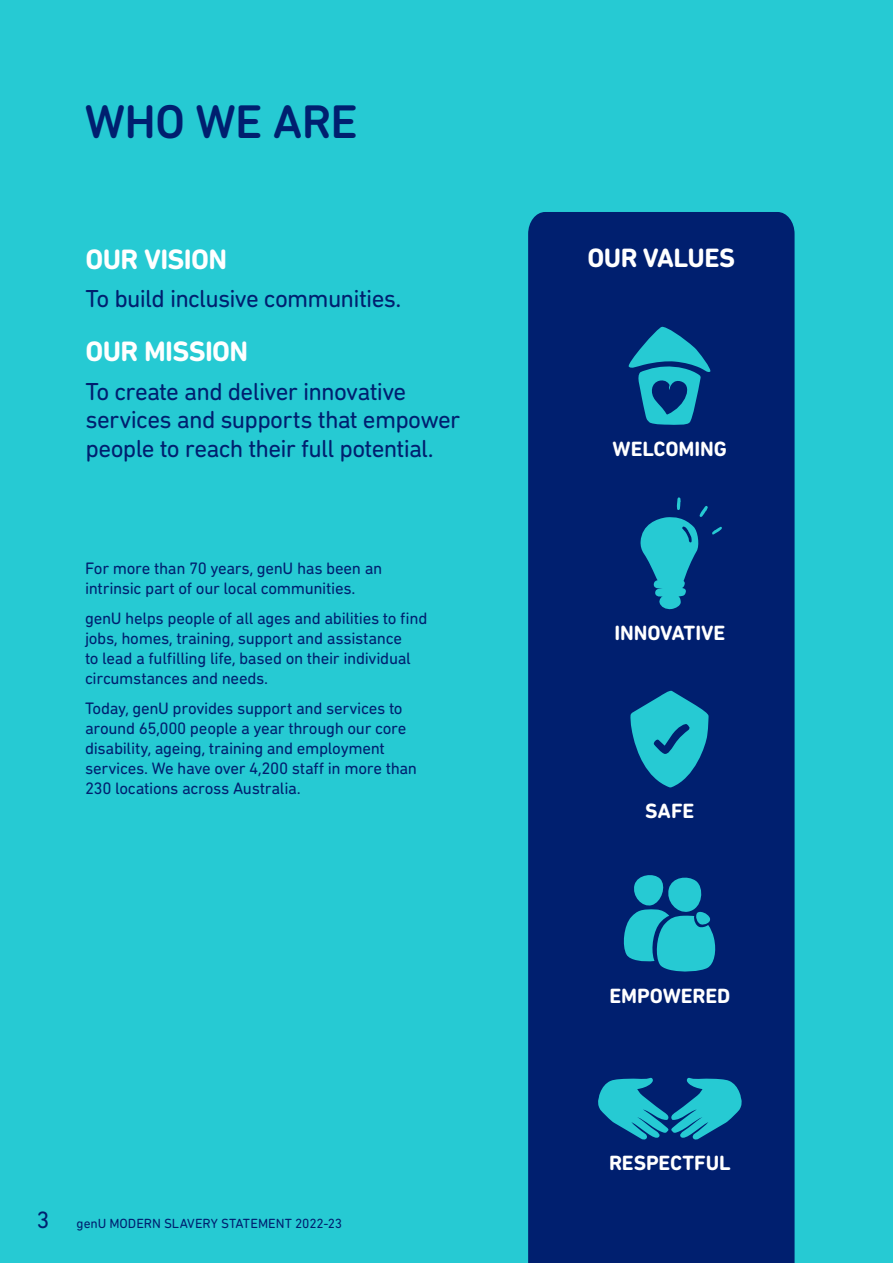
<style>
.page{position:relative;width:893px;height:1263px;background:#26cad3}
.page>*{position:absolute;margin:0;border:0;box-sizing:border-box;transform-origin:0 0}
.t1{font:500 48px "DIN Next Rounded LT Pro";letter-spacing:-.015em;color:#001f6f}
.t2{font:700 28.5px "DIN Next Rounded LT Pro";letter-spacing:-.025em;color:#fff}
.Intro{font:700 27px "DIN Next Rounded LT Pro";letter-spacing:-.02em;color:#fff}
.Intro-2{font:25.05px/28.5px "DIN Next Rounded LT Pro";letter-spacing:-.03em;color:#001f6f}
.Heading_2{font:700 21px "DIN Next Rounded LT Pro";letter-spacing:-.005em;color:#fff}
.Body{font:16.8px/20px "DIN Next Rounded LT Pro";letter-spacing:-.02em;color:#001f6f}
.t3{font:13.5px "DIN Next Rounded LT Pro";color:#001f6f}
.s1{font-size:24px}
</style>
<div class="page">
<div style="left:528px;top:212px;width:267px;height:1051px;background:#001f6f"></div>
<svg style="left:640px;top:497px;width:82px;height:113px"></svg>
<svg style="left:598px;top:1078px;width:144px;height:63px"></svg>
<svg style="left:626px;top:326px;width:87px;height:99px"></svg>
<svg style="left:622px;top:872px;width:95px;height:101px"></svg>
<svg style="left:630px;top:689px;width:78px;height:98px"></svg>
<h2 class="t1" style="left:85px;top:94px;width:274px">WHO WE ARE</h2>
<h3 class="t2" style="left:86px;top:242px;width:143px">OUR VISION</h3>
<p class="Intro-2" style="left:86px;top:284px;width:317px">To build inclusive communities.</p>
<h3 class="t2" style="left:86px;top:335px;width:164px">OUR MISSION</h3>
<p class="Intro-2" style="left:86px;top:377px;width:376px">To create and deliver innovative services and supports that empower people to reach their full potential.</p>
<p class="Body" style="left:85px;top:558px;width:299px">For more than 70 years, genU has been an intrinsic part of our local communities.</p>
<p class="Body" style="left:85px;top:608px;width:344px">genU helps people of all ages and abilities to find jobs, homes, training, support and assistance<br>to lead a fulfilling life, based on their individual circumstances and needs.</p>
<p class="Body" style="left:85px;top:699px;width:334px">Today, genU provides support and services to around 65,000 people a year through our core disability, ageing, training and employment services. We have over 4,200 staff in more than 230 locations across Australia.</p>
<p class="t3" style="left:37px;top:1215px;width:307px"><span class="s1">3</span> genU MODERN SLAVERY STATEMENT 2022-23</p>
<p class="Intro" style="left:587px;top:242px;width:149px">OUR VALUES</p>
<p class="Heading_2" style="left:613px;top:436px;width:116px">WELCOMING</p>
<p class="Heading_2" style="left:614px;top:620px;width:112px">INNOVATIVE</p>
<p class="Heading_2" style="left:645px;top:799px;width:51px">SAFE</p>
<p class="Heading_2" style="left:609px;top:983px;width:122px">EMPOWERED</p>
<p class="Heading_2" style="left:609px;top:1151px;width:123px">RESPECTFUL</p>
</div>
